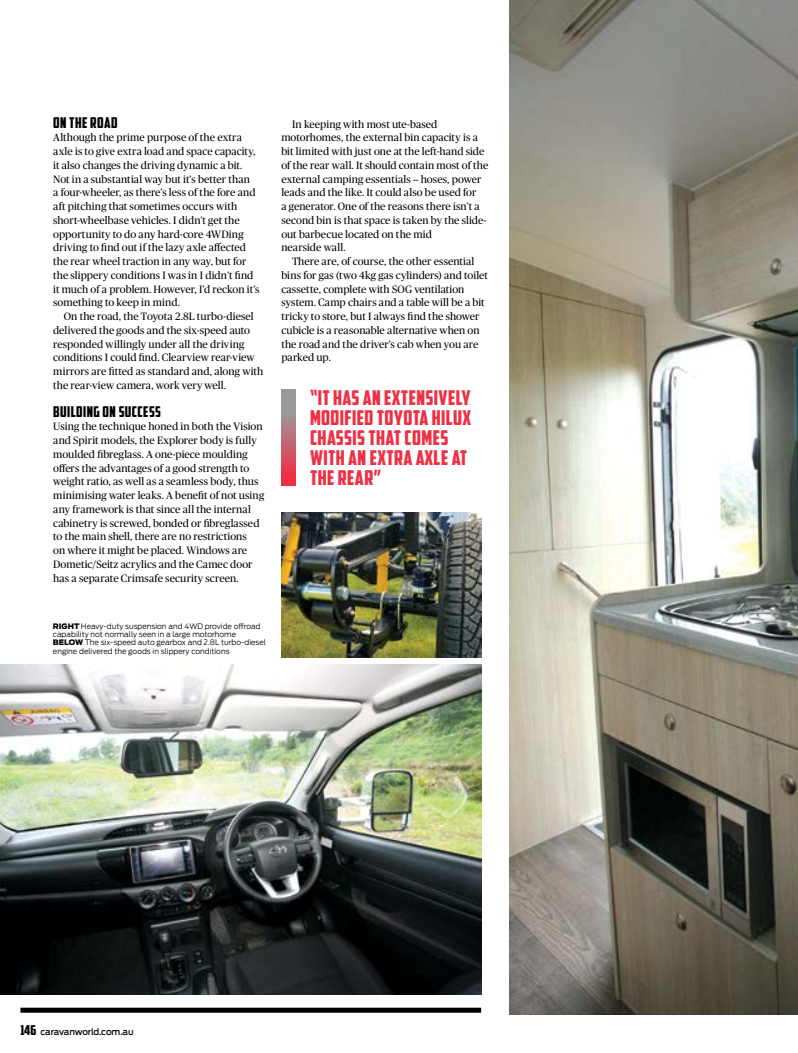
<style>
.page{position:relative;width:798px;height:1053px;background:#fff}
.page>*{position:absolute;margin:0;border:0;box-sizing:border-box;transform-origin:0 0}
.t1{font:20.5px/20px "American Captain";letter-spacing:.02em;color:#ee3045}
.t2{font:15px "American Captain";letter-spacing:.03em;color:#000}
.t3{font:10.62px/13.8px "Publico Headline";letter-spacing:.005em;color:#000}
.t4{font:500 8.75px "Antenna";letter-spacing:-.02em;color:#000}
.t5{font:300 7.5px/8.2px "Antenna";color:#000}
.s1{font-family:"Bookman Old Style"}
.s2{font-weight:900}
.s3{font-family:"American Captain";font-weight:400;font-size:13.75px}
</style>
<div class="page">
<img style="left:509px;top:0;width:288px;height:1013px">
<div style="left:281px;top:389px;width:14px;height:96px;background:#9b9a9b"></div>
<svg style="left:281px;top:418px;width:14px;height:67px"></svg>
<img style="left:0;top:664px;width:481px;height:330px">
<img style="left:281px;top:513px;width:200px;height:144px">
<div style="left:20px;top:1007px;width:461px;height:5px;background:#000"></div>
<p class="t2" style="left:53px;top:113px;width:66px">ON THE ROAD</p>
<p class="t3" style="left:53px;top:130px;width:190px">Although the prime purpose of the extra</p>
<p class="t3" style="left:53px;top:144px;width:204px">axle is to give extra load and space capacity,</p>
<p class="t3" style="left:53px;top:158px;width:191px">it also changes the driving dynamic a bit.</p>
<p class="t3" style="left:53px;top:171px;width:198px">Not in a substantial way but it's better than</p>
<p class="t3" style="left:53px;top:185px;width:204px">a four-wheeler, as there’s less of the fore and</p>
<p class="t3" style="left:53px;top:199px;width:185px">aft pitching that sometimes occurs with</p>
<p class="t3" style="left:53px;top:213px;width:188px">short-wheelbase vehicles. I didn’t get the</p>
<p class="t3" style="left:53px;top:226px;width:192px">opportunity to do any hard-core 4WDing</p>
<p class="t3" style="left:53px;top:240px;width:194px">driving to find out if the lazy axle affected</p>
<p class="t3" style="left:53px;top:254px;width:194px">the rear wheel traction in any way, but for</p>
<p class="t3" style="left:53px;top:268px;width:201px">the slippery conditions I was in I didn’t find</p>
<p class="t3" style="left:53px;top:281px;width:208px">it much of a problem. However, I’d reckon it’s</p>
<p class="t3" style="left:53px;top:295px;width:128px">something to keep in mind.</p>
<p class="t3" style="left:64px;top:309px;width:191px">On the road, the Toyota 2.8L turbo-diesel</p>
<p class="t3" style="left:53px;top:323px;width:198px">delivered the goods and the six-speed auto</p>
<p class="t3" style="left:53px;top:336px;width:192px">responded willingly under all the driving</p>
<p class="t3" style="left:53px;top:350px;width:203px">conditions I could find. Clearview rear-view</p>
<p class="t3" style="left:53px;top:364px;width:212px">mirrors are fitted as standard and, along with</p>
<p class="t3" style="left:53px;top:378px;width:174px">the rear-view camera, work very well.</p>
<p class="t2" style="left:53px;top:402px;width:109px">BUILDING ON SUCCESS</p>
<p class="t3" style="left:53px;top:419px;width:212px">Using the technique honed in both the Vision and Spirit models, the Explorer body is fully moulded fibreglass. A one-piece moulding offers the advantages of a good strength to weight ratio, as well as a seamless body, thus minimising water leaks. A benefit of not using any framework is that since all the internal cabinetry is screwed, bonded or fibreglassed to the main shell, there are no restrictions<br>on where it might be placed. Windows are Dometic/Seitz acrylics and the Camec door has a separate Crimsafe security screen.</p>
<p class="t3" style="left:292px;top:116px;width:147px">In keeping with most ute-based</p>
<p class="t3" style="left:281px;top:130px;width:198px">motorhomes, the external bin capacity is a</p>
<p class="t3" style="left:281px;top:144px;width:204px">bit limited with just one at the left-hand side</p>
<p class="t3" style="left:281px;top:158px;width:208px">of the rear wall. It should contain most of the</p>
<p class="t3" style="left:281px;top:171px;width:201px">external camping essentials <span class="s1">–</span> hoses, power</p>
<p class="t3" style="left:281px;top:185px;width:196px">leads and the like. It could also be used for</p>
<p class="t3" style="left:281px;top:199px;width:200px">a generator. One of the reasons there isn’t a</p>
<p class="t3" style="left:281px;top:213px;width:206px">second bin is that space is taken by the slide-</p>
<p class="t3" style="left:281px;top:226px;width:152px">out barbecue located on the mid</p>
<p class="t3" style="left:281px;top:240px;width:66px">nearside wall.</p>
<p class="t3" style="left:292px;top:254px;width:184px">There are, of course, the other essential</p>
<p class="t3" style="left:281px;top:268px;width:208px">bins for gas (two 4kg gas cylinders) and toilet</p>
<p class="t3" style="left:281px;top:281px;width:184px">cassette, complete with SOG ventilation</p>
<p class="t3" style="left:281px;top:295px;width:205px">system. Camp chairs and a table will be a bit</p>
<p class="t3" style="left:281px;top:309px;width:199px">tricky to store, but I always find the shower</p>
<p class="t3" style="left:281px;top:323px;width:200px">cubicle is a reasonable alternative when on</p>
<p class="t3" style="left:281px;top:336px;width:198px">the road and the driver’s cab when you are</p>
<p class="t3" style="left:281px;top:350px;width:51px">parked up.</p>
<p class="t1" style="left:310px;top:387px;width:163px">“IT HAS AN EXTENSIVELY<br>MODIFIED TOYOTA HILUX<br>CHASSIS THAT COMES<br>WITH AN EXTRA AXLE AT<br>THE REAR”</p>
<p class="t5" style="left:53px;top:622px;width:214px"><span class="s2">RIGHT</span> Heavy-duty suspension and 4WD provide offroad capability not normally seen in a large motorhome <span class="s2">BELOW</span> The six-speed auto gearbox and 2.8L turbo-diesel engine delivered the goods in slippery conditions</p>
<p class="t4" style="left:20px;top:1026px;width:115px"><span class="s3">146</span> caravanworld.com.au</p>
</div>
